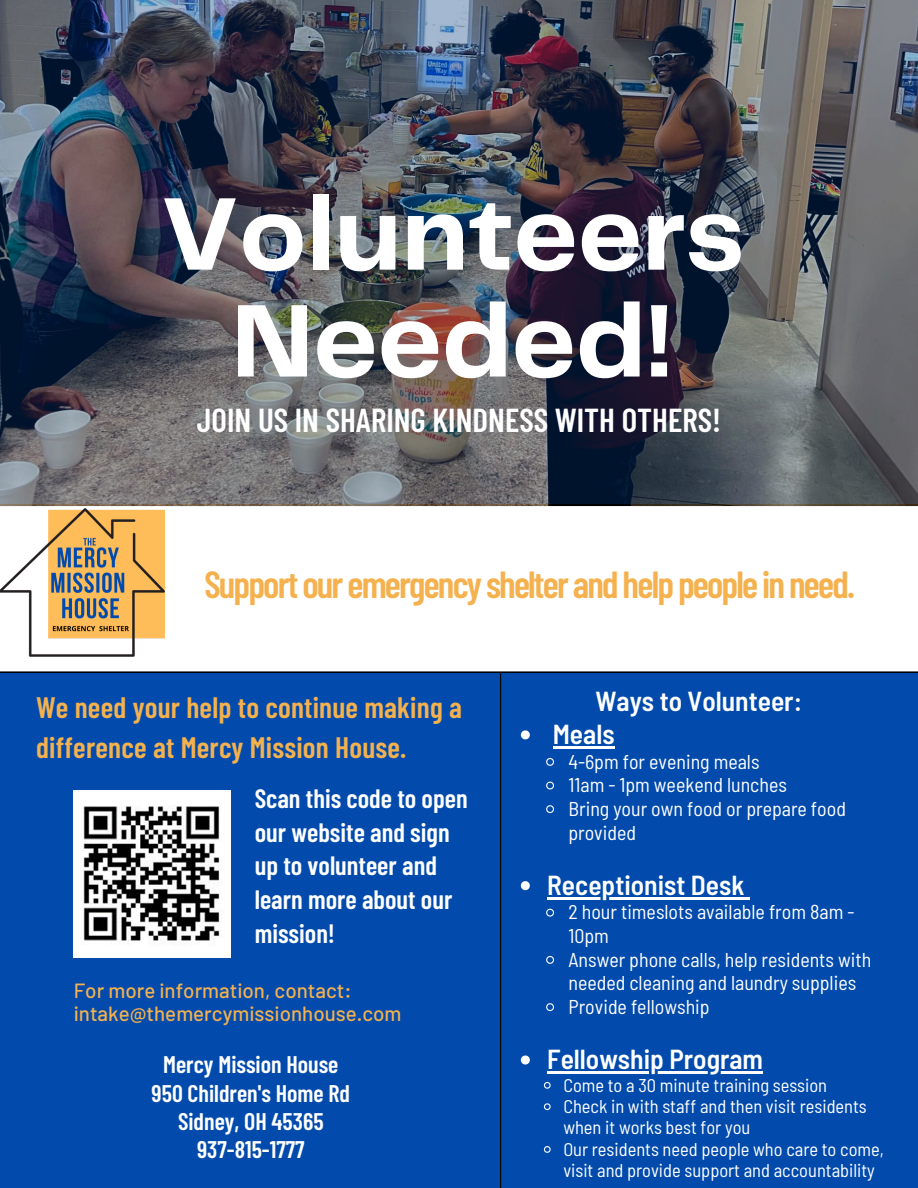
<style>
.page{position:relative;width:918px;height:1188px;background:#024bad}
.page>*{position:absolute;margin:0;border:0;box-sizing:border-box;transform-origin:0 0}
.t1{font:700 107.25px/106.8px "Telegraf";color:#fff;text-align:center}
.t2{font:600 37.65px "Barlow Condensed";letter-spacing:-.045em;color:#f4b14e}
.t3{font:600 33.15px "Barlow Condensed";color:#fff}
.t4{font:600 29.55px/40.5px "Barlow Condensed";letter-spacing:.005em;color:#f4b14e}
.t5{font:600 semi-condensed 27.45px "Barlow";color:#fff}
.t6{font:600 26.55px/33.8px "Barlow Condensed";color:#fff}
.t7{font:600 24px "Barlow Condensed";color:#fff}
.t8{font:500 20.55px/23.7px "Barlow";color:#f4b14e}
.t9{font:semi-condensed 19.95px/23.7px "Barlow";color:#fff}
.t10{font:semi-condensed 18.45px/21.3px "Barlow";color:#fff}
</style>
<div class="page">
<hr style="left:500px;top:569px;width:1px;height:619px;background:#000">
<div style="left:0;top:505px;width:918px;height:168px;background:#fff"></div>
<img style="left:0;top:0;width:918px;height:505px">
<img style="left:0;top:505px;width:165px;height:157px">
<img style="left:74px;top:790px;width:156px;height:168px">
<svg style="left:521px;top:730px;width:9px;height:9px"></svg>
<hr style="left:553px;top:746px;width:62px;height:2px;background:#fff">
<svg style="left:546px;top:758px;width:8px;height:8px"></svg>
<svg style="left:546px;top:781px;width:8px;height:9px"></svg>
<svg style="left:546px;top:805px;width:8px;height:9px"></svg>
<svg style="left:521px;top:881px;width:9px;height:9px"></svg>
<hr style="left:547px;top:897px;width:198px;height:2px;background:#fff">
<svg style="left:546px;top:908px;width:8px;height:9px"></svg>
<svg style="left:546px;top:956px;width:8px;height:8px"></svg>
<svg style="left:546px;top:1003px;width:8px;height:9px"></svg>
<svg style="left:521px;top:1056px;width:9px;height:9px"></svg>
<hr style="left:547px;top:1071px;width:216px;height:3px;background:#fff">
<svg style="left:543px;top:1082px;width:8px;height:7px"></svg>
<svg style="left:543px;top:1103px;width:8px;height:8px"></svg>
<svg style="left:543px;top:1146px;width:8px;height:7px"></svg>
<p class="t1" style="left:161px;top:186px;width:585px">Volunteers<br>Needed!</p>
<p class="t3" style="left:197px;top:399px;width:526px">JOIN US IN SHARING KINDNESS WITH OTHERS!</p>
<p class="t2" style="left:204px;top:561px;width:652px">Supportouremergency shelterandhelppeopleinneed.</p>
<p class="t4" style="left:36px;top:685px;width:427px">We need your help to continue making a difference at Mercy Mission House.</p>
<p class="t6" style="left:255px;top:780px;width:214px">Scan this code to open our website and sign up to volunteer and learn more about our mission!</p>
<p class="t8" style="left:74px;top:978px;width:329px">For more information, contact: intake@themercymissionhouse.com</p>
<p class="t7" style="left:163px;top:1049px;width:177px">Mercy Mission House</p>
<p class="t7" style="left:152px;top:1078px;width:200px">950 Children's Home Rd</p>
<p class="t7" style="left:178px;top:1106px;width:147px">Sidney, OH 45365</p>
<p class="t7" style="left:197px;top:1134px;width:109px">937-815-1777</p>
<p class="t5" style="left:595px;top:684px;width:208px">Ways to Volunteer:</p>
<p class="t5" style="left:553px;top:716px;width:63px">Meals</p>
<p class="t9" style="left:568px;top:749px;width:193px">4-6pm for evening meals</p>
<p class="t9" style="left:568px;top:772px;width:220px">11am - 1pm weekend lunches</p>
<p class="t9" style="left:568px;top:796px;width:279px">Bring your own food or prepare food provided</p>
<p class="t5" style="left:547px;top:867px;width:199px">Receptionist Desk</p>
<p class="t9" style="left:568px;top:900px;width:288px">2 hour timeslots available from 8am -<br>10pm</p>
<p class="t9" style="left:568px;top:947px;width:304px">Answer phone calls, help residents with needed cleaning and laundry supplies</p>
<p class="t9" style="left:568px;top:994px;width:143px">Provide fellowship</p>
<p class="t5" style="left:547px;top:1042px;width:217px">Fellowship Program</p>
<p class="t10" style="left:563px;top:1073px;width:265px">Come to a 30 minute training session</p>
<p class="t10" style="left:563px;top:1095px;width:305px">Check in with staff and then visit residents when it works best for you</p>
<p class="t10" style="left:563px;top:1138px;width:322px">Our residents need people who care to come, visit and provide support and accountability</p>
</div>
